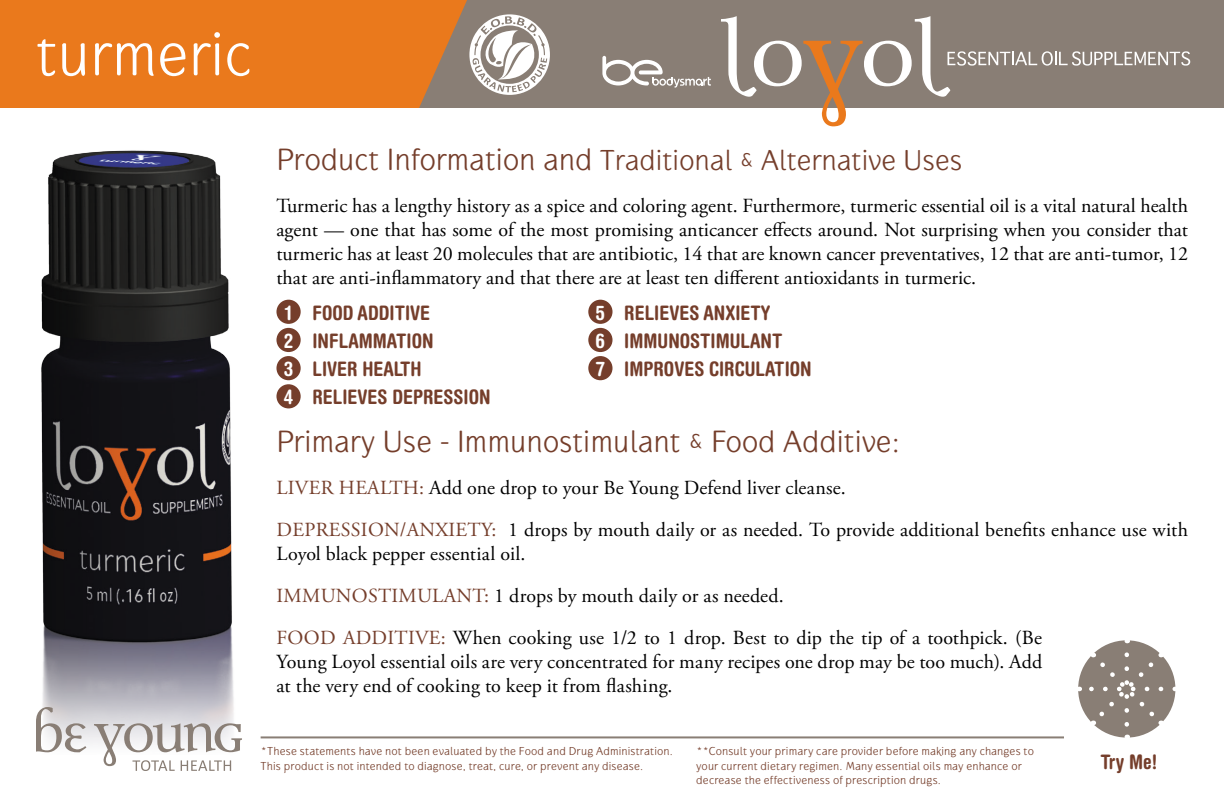
<style>
.page{position:relative;width:1224px;height:792px;background:#fff}
.page>*{position:absolute;margin:0;border:0;box-sizing:border-box;transform-origin:0 0}
.t1{font:64px "Gauntlet Classic";color:#fff}
.t2{font:32px "Gauntlet Classic";color:#753e2b}
.t3{font:30px "Gauntlet Classic";color:#753e2b}
.t4{font:20px/24px "Adobe Garamond Pro";letter-spacing:.005em;color:#000}
.t5{font:700 condensed 20px/28.2px "Helvetica Rounded";color:#753e2b}
.t6{font:12px/14.4px "Gauntlet Classic";letter-spacing:.015em;color:#753e2b}
.s1{font-size:32px}
.s2{color:#fff}
.s3{color:#753e2b}
</style>
<div class="page">
<img style="left:41px;top:150px;width:193px;height:603px">
<div style="left:0;top:0;width:1224px;height:108px;background:#897e75"></div>
<svg style="left:36px;top:707px;width:50px;height:45px"></svg>
<svg style="left:94px;top:723px;width:148px;height:48px"></svg>
<hr style="left:261px;top:736px;width:803px;height:2px;background:#897e75">
<div style="left:0;top:0;width:467px;height:108px;background:#ea791c"></div>
<div style="left:1078px;top:640px;width:97px;height:98px;background:#897e75;border-radius:50%"></div>
<svg style="left:1086px;top:653px;width:76px;height:85px"></svg>
<div style="left:276px;top:300px;width:25px;height:24px;background:#753e2b;border-radius:50%"></div>
<div style="left:276px;top:328px;width:25px;height:24px;background:#753e2b;border-radius:50%"></div>
<div style="left:276px;top:356px;width:25px;height:24px;background:#753e2b;border-radius:50%"></div>
<div style="left:276px;top:384px;width:25px;height:24px;background:#753e2b;border-radius:50%"></div>
<div style="left:588px;top:300px;width:25px;height:24px;background:#753e2b;border-radius:50%"></div>
<div style="left:588px;top:328px;width:25px;height:24px;background:#753e2b;border-radius:50%"></div>
<div style="left:588px;top:356px;width:25px;height:24px;background:#753e2b;border-radius:50%"></div>
<svg style="left:469px;top:14px;width:81px;height:81px"></svg>
<svg style="left:602px;top:56px;width:109px;height:32px"></svg>
<svg style="left:721px;top:16px;width:469px;height:110px"></svg>
<h1 class="t1" style="left:36px;top:17px;width:218px">turmeric</h1>
<h3 class="t3" style="left:276px;top:142px;width:688px"><span class="s1">Product Information and</span> Traditional &amp; Alternative Uses</h3>
<p class="t4" style="left:276px;top:194px;width:913px;text-align:justify">Turmeric has a lengthy history as a spice and coloring agent. Furthermore, turmeric essential oil is a vital natural health agent — one that has some of the most promising anticancer effects around. Not surprising when you consider that turmeric has at least 20 molecules that are antibiotic, 14 that are known cancer preventatives, 12 that are anti-tumor, 12 that are anti-inflammatory and that there are at least ten different antioxidants in turmeric.</p>
<p class="t5" style="left:284px;top:298px;width:208px"><span class="s2">1</span> FOOD ADDITIVE<br><span class="s2">2</span> INFLAMMATION<br><span class="s2">3</span> LIVER HEALTH<br><span class="s2">4</span> RELIEVES DEPRESSION</p>
<p class="t5" style="left:596px;top:298px;width:218px"><span class="s2">5</span> RELIEVES ANXIETY<br><span class="s2">6</span> IMMUNOSTIMULANT<br><span class="s2">7</span> IMPROVES CIRCULATION</p>
<h2 class="t2" style="left:276px;top:423px;width:625px">Primary Use - Immunostimulant &amp; Food Additive:</h2>
<p class="t4" style="left:277px;top:468px;width:913px;line-height:42px"><span class="s3">LIVER HEALTH:</span> Add one drop to your Be Young Defend liver cleanse.<br><span class="s3">DEPRESSION/ANXIETY:</span> 1 drops by mouth daily or as needed. To provide additional benefits enhance use with</p>
<p class="t4" style="left:276px;top:534px;width:767px;line-height:42px">Loyol black pepper essential oil.<br><span class="s3">IMMUNOSTIMULANT:</span> 1 drops by mouth daily or as needed.<br><span class="s3">FOOD ADDITIVE:</span> When cooking use 1/2 to 1 drop. Best to dip the tip of a toothpick. (Be</p>
<p class="t4" style="left:276px;top:651px;width:767px">Young Loyol essential oils are very concentrated for many recipes one drop may be too much). Add at the very end of cooking to keep it from flashing.</p>
<p class="t6" style="left:696px;top:744px;width:339px">**Consult your primary care provider before making any changes to your current dietary regimen. Many essential oils may enhance or decrease the effectiveness of prescription drugs.</p>
<p class="t6" style="left:261px;top:744px;width:414px">*These statements have not been evaluated by the Food and Drug Administration.<br>This product is not intended to diagnose, treat, cure, or prevent any disease.</p>
<p class="t5" style="left:1100px;top:747px;width:58px">Try Me!</p>
</div>
